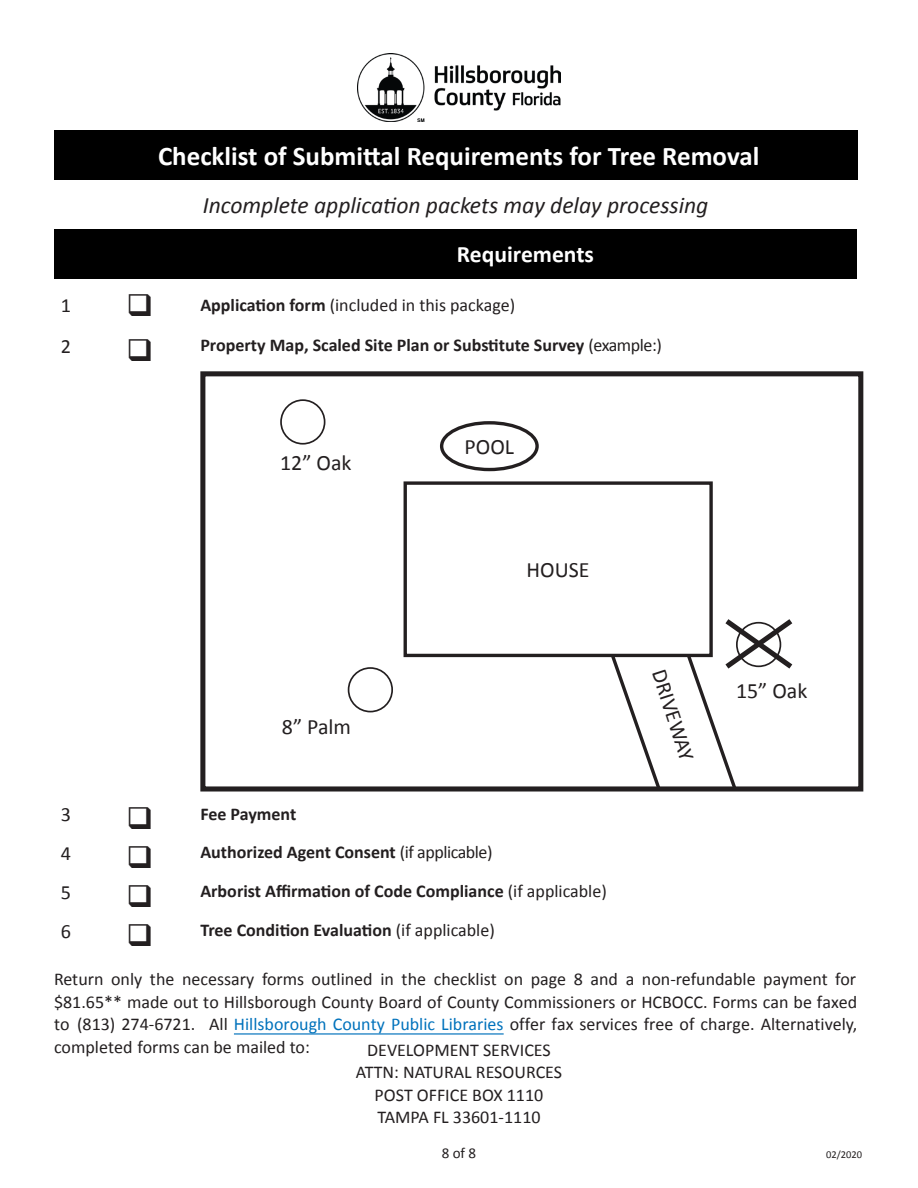
<style>
.page{position:relative;width:918px;height:1188px;background:#fff}
.page>*{position:absolute;margin:0;border:0;box-sizing:border-box;transform-origin:0 0}
.t1{font:700 27px "Calibri";color:#fff}
.t2{font:italic 23.55px "Calibri";color:#231f20}
.t3{font:700 23.55px "Calibri";color:#fff}
.t4{font:21.9px "Calibri";color:#231f20}
.t5{font:20.25px "Calibri";color:#231f20}
.t6{font:18px/22.5px "Calibri";color:#231f20;text-align:justify}
.t7{font:700 18px "Calibri";color:#231f20}
.t8{font:15px "Calibri";color:#231f20}
.t9{font:10.5px "Calibri";color:#231f20}
.s1{font-weight:700}
.s2{font-weight:400}
.s3{color:#0072bc}
</style>
<div class="page">
<img style="left:357px;top:54px;width:204px;height:67px">
<div style="left:54px;top:130px;width:803px;height:50px;background:#000"></div>
<div style="left:54px;top:229px;width:32px;height:49px;background:#000"></div>
<div style="left:86px;top:229px;width:108px;height:49px;background:#000"></div>
<div style="left:194px;top:229px;width:663px;height:49px;background:#000"></div>
<div style="left:200px;top:371px;width:663px;height:421px;border:5px solid #231f20"></div>
<div style="left:404px;top:481px;width:309px;height:176px;border:3px solid #231f20"></div>
<svg style="left:609px;top:653px;width:55px;height:139px"></svg>
<div style="left:348px;top:667px;width:45px;height:45px;border:2px solid #231f20;border-radius:50%"></div>
<div style="left:280px;top:399px;width:45px;height:46px;border:2px solid #231f20;border-radius:50%"></div>
<div style="left:440px;top:421px;width:99px;height:50px;border:3px solid #231f20;border-radius:50%"></div>
<svg style="left:684px;top:614px;width:114px;height:178px"></svg>
<hr style="left:234px;top:1033px;width:270px;height:2px;background:#0072bc">
<p class="t1" style="left:158px;top:139px;width:603px">Checklist of Submittal Requirements for Tree Removal</p>
<h3 class="t2" style="left:203px;top:189px;width:507px">Incomplete application packets may delay processing</h3>
<p class="t3" style="left:457px;top:239px;width:139px">Requirements</p>
<p class="t5" style="left:61px;top:293px;width:12px">1</p>
<p class="t6" style="left:127px;top:294px;width:390px">❑ <span class="s1">Application form</span> (included in this package)</p>
<p class="t5" style="left:61px;top:333px;width:12px">2</p>
<h4 class="t7" style="left:200px;top:333px;width:463px">Property Map, Scaled Site Plan or Substitute Survey <span class="s2">(example:)</span></h4>
<p class="t4" style="left:280px;top:449px;width:73px">12” Oak</p>
<p class="t4" style="left:282px;top:713px;width:71px">8” Palm</p>
<p class="t4" style="left:465px;top:433px;width:51px">POOL</p>
<p class="t4" style="left:527px;top:556px;width:64px">HOUSE</p>
<p class="t4" style="left:672px;top:666px;width:96px;rotate:72deg">DRIVEWAY</p>
<p class="t4" style="left:736px;top:677px;width:73px">15” Oak</p>
<p class="t5" style="left:61px;top:802px;width:12px">3</p>
<p class="t7" style="left:200px;top:802px;width:97px">Fee Payment</p>
<p class="t5" style="left:61px;top:840px;width:12px">4</p>
<p class="t7" style="left:200px;top:841px;width:294px">Authorized Agent Consent <span class="s2">(if applicable)</span></p>
<p class="t5" style="left:61px;top:879px;width:12px">5</p>
<p class="t7" style="left:200px;top:880px;width:408px">Arborist Affirmation of Code Compliance <span class="s2">(if applicable)</span></p>
<p class="t5" style="left:61px;top:918px;width:12px">6</p>
<p class="t7" style="left:200px;top:918px;width:296px">Tree Condition Evaluation <span class="s2">(if applicable)</span></p>
<p class="t6" style="left:54px;top:968px;width:805px">Return only the necessary forms outlined in the checklist on page 8 and a non-refundable payment for $81.65** made out to Hillsborough County Board of County Commissioners or HCBOCC. Forms can be faxed to (813) 274-6721. All <span class="s3">Hillsborough County Public Libraries</span> offer fax services free of charge. Alternatively, completed forms can be mailed to:</p>
<p class="t6" style="left:367px;top:1039px;width:185px">DEVELOPMENT SERVICES</p>
<p class="t6" style="left:356px;top:1061px;width:208px;text-align:center">ATTN: NATURAL RESOURCES<br>POST OFFICE BOX 1110<br>TAMPA FL 33601-1110</p>
<p class="t8" style="left:442px;top:1144px;width:36px">8 of 8</p>
<p class="t9" style="left:826px;top:1148px;width:37px">02/2020</p>
</div>
